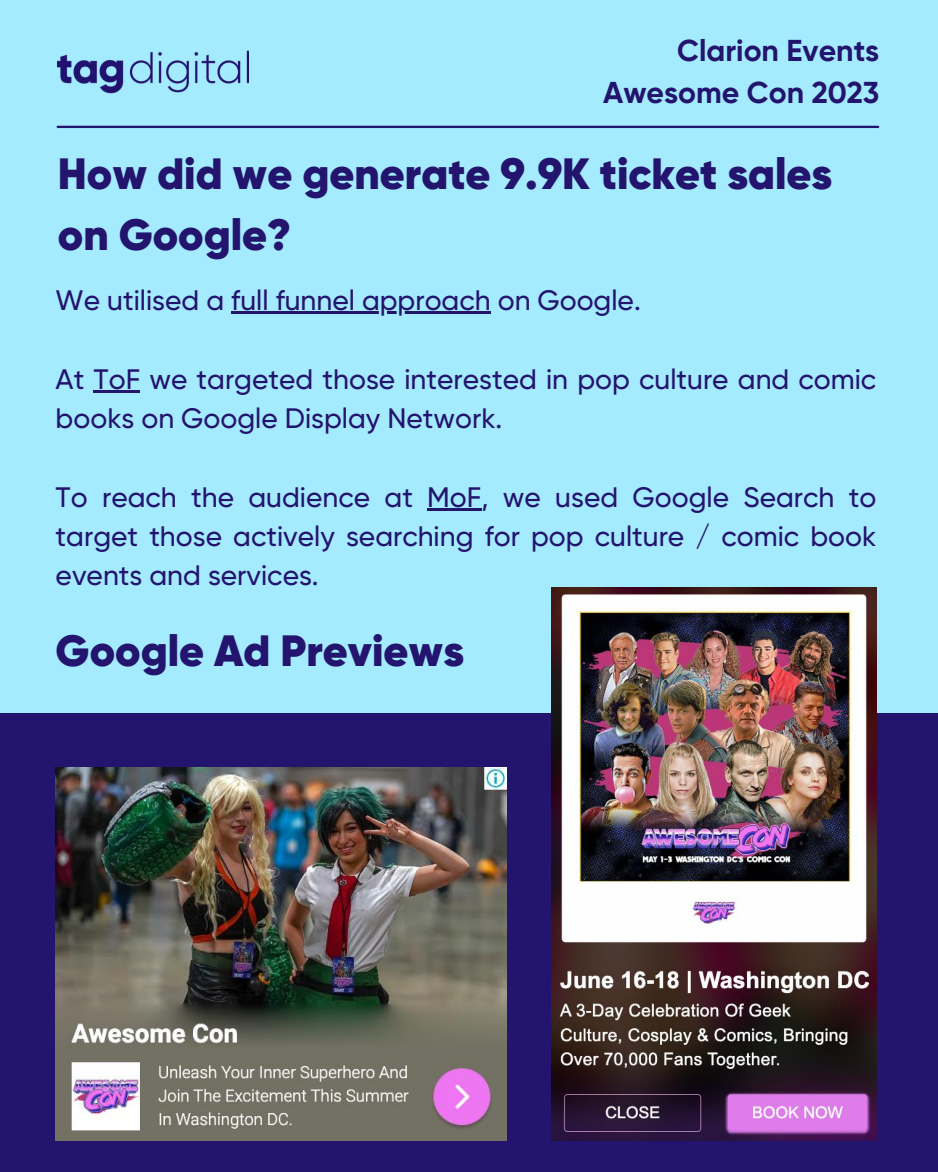
<style>
.page{position:relative;width:938px;height:1172px;background:#a5ebff}
.page>*{position:absolute;margin:0;border:0;box-sizing:border-box;transform-origin:0 0}
.t1{font:900 43.75px/60.9px "Gilroy";color:#23146e}
.t2{font:700 30.19px/42.2px "Gilroy";color:#23146e;text-align:right}
.t3{font:500 28.12px/39.4px "Gilroy";color:#23146e}
</style>
<div class="page">
<hr style="left:58px;top:126px;width:820px;height:2px;background:#23146e">
<img style="left:58px;top:51px;width:191px;height:43px">
<div style="left:0;top:713px;width:938px;height:459px;background:#23146e"></div>
<img style="left:551px;top:587px;width:325px;height:554px">
<img style="left:56px;top:767px;width:450px;height:374px">
<hr style="left:231px;top:311px;width:259px;height:3px;background:#23146e">
<hr style="left:94px;top:390px;width:46px;height:3px;background:#23146e">
<hr style="left:427px;top:508px;width:54px;height:3px;background:#23146e">
<p class="t2" style="left:603px;top:30px;width:278px">Clarion Events<br>Awesome Con 2023</p>
<h1 class="t1" style="left:58px;top:144px;width:776px">How did we generate 9.9K ticket sales on Google?</h1>
<p class="t3" style="left:56px;top:280px;width:586px">We utilised a full funnel approach on Google.</p>
<p class="t3" style="left:56px;top:359px;width:822px">At ToF we targeted those interested in pop culture and comic books on Google Display Network.</p>
<p class="t3" style="left:56px;top:477px;width:822px;text-align:justify">To reach the audience at MoF, we used Google Search to target those actively searching for pop culture / comic book events and services.</p>
<h1 class="t1" style="left:56px;top:620px;width:410px">Google Ad Previews</h1>
</div>
